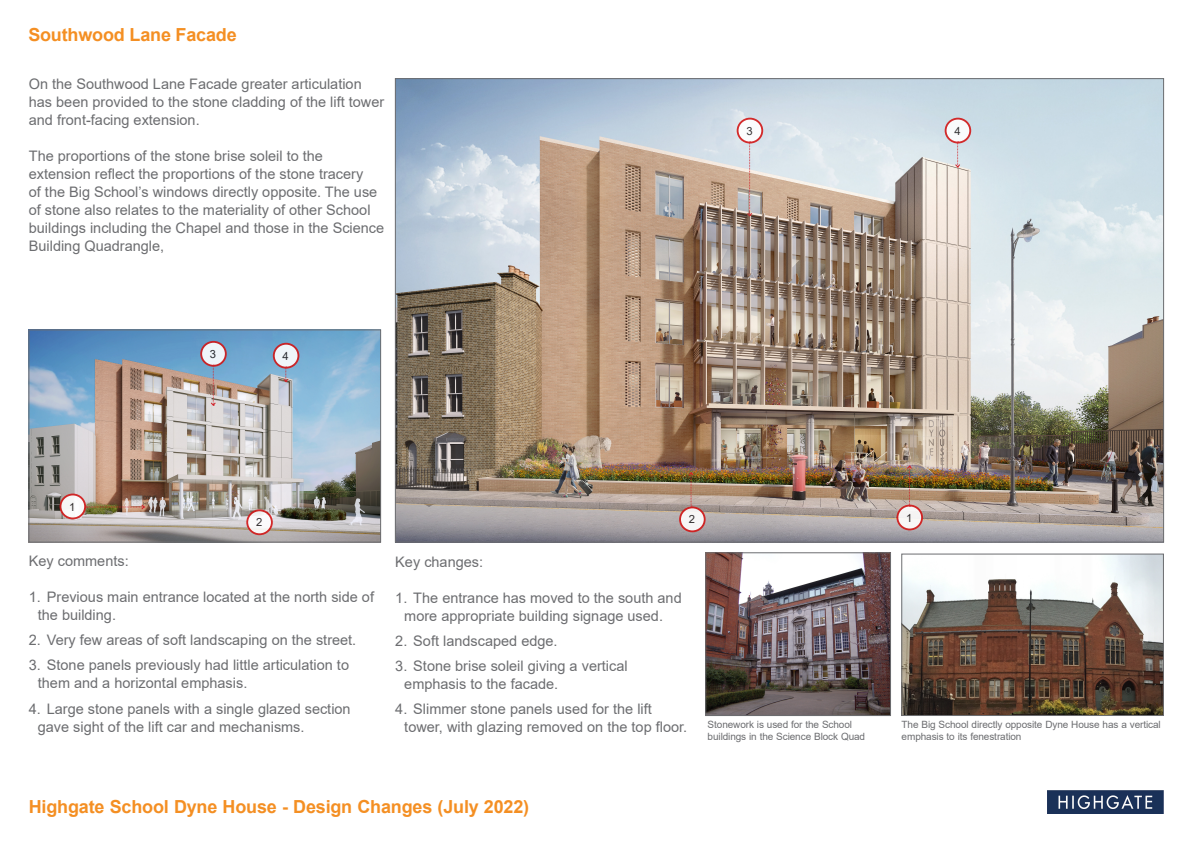
<style>
.page{position:relative;width:1192px;height:842px;background:#fff}
.page>*{position:absolute;margin:0;border:0;box-sizing:border-box;transform-origin:0 0}
.Body_Text{font:700 18px "Arial";letter-spacing:-.01em;color:#f48f23}
.Body_Text-2{font:14.5px/18px "Arial";color:#6c6d70}
.t1{font:11.25px "Arial";color:#231f20}
.captions{font:10px/12.1px "Arial";letter-spacing:-.01em;color:#6c6d70}
</style>
<div class="page">
<img style="left:1047px;top:791px;width:116px;height:23px">
<img style="left:31px;top:332px;width:348px;height:208px">
<div style="left:29px;top:330px;width:352px;height:212px;border:1px solid #6c6d70"></div>
<img style="left:708px;top:555px;width:181px;height:159px">
<div style="left:706px;top:553px;width:185px;height:163px;border:1px solid #6c6d70"></div>
<img style="left:397px;top:81px;width:765px;height:459px">
<img style="left:904px;top:556px;width:258px;height:158px">
<div style="left:902px;top:554px;width:262px;height:162px;border:1px solid #6c6d70"></div>
<div style="left:738px;top:119px;width:24px;height:24px;background:#fff;border-radius:50%"></div>
<div style="left:737px;top:118px;width:26px;height:25px;border:2px solid #d21717;border-radius:50%"></div>
<svg style="left:746px;top:142px;width:7px;height:75px"></svg>
<div style="left:946px;top:119px;width:24px;height:24px;background:#fff;border-radius:50%"></div>
<div style="left:945px;top:118px;width:26px;height:25px;border:2px solid #d21717;border-radius:50%"></div>
<svg style="left:954px;top:142px;width:7px;height:26px"></svg>
<svg style="left:897px;top:505px;width:25px;height:24px"></svg>
<div style="left:896px;top:505px;width:27px;height:25px;border:2px solid #d21717;border-radius:50%"></div>
<svg style="left:906px;top:465px;width:7px;height:42px"></svg>
<div style="left:60px;top:494px;width:25px;height:24px;background:#fff;border-radius:50%"></div>
<div style="left:60px;top:494px;width:26px;height:25px;border:2px solid #d21717;border-radius:50%"></div>
<svg style="left:86px;top:504px;width:59px;height:6px"></svg>
<svg style="left:201px;top:342px;width:25px;height:24px"></svg>
<div style="left:200px;top:341px;width:27px;height:26px;border:2px solid #d21717;border-radius:50%"></div>
<svg style="left:210px;top:365px;width:6px;height:41px"></svg>
<svg style="left:274px;top:344px;width:24px;height:24px"></svg>
<div style="left:273px;top:343px;width:26px;height:26px;border:2px solid #d21717;border-radius:50%"></div>
<svg style="left:283px;top:367px;width:6px;height:16px"></svg>
<svg style="left:680px;top:507px;width:25px;height:24px"></svg>
<div style="left:679px;top:506px;width:27px;height:26px;border:2px solid #d21717;border-radius:50%"></div>
<svg style="left:688px;top:472px;width:6px;height:35px"></svg>
<div style="left:247px;top:510px;width:25px;height:24px;background:#fff;border-radius:50%"></div>
<div style="left:246px;top:509px;width:27px;height:26px;border:2px solid #d21717;border-radius:50%"></div>
<p class="Body_Text" style="left:28px;top:22px;width:210px">Southwood Lane Facade</p>
<p class="Body_Text-2" style="left:29px;top:75px;width:357px">On the Southwood Lane Facade greater articulation has been provided to the stone cladding of the lift tower and front-facing extension.</p>
<p class="Body_Text-2" style="left:29px;top:147px;width:357px">The proportions of the stone brise soleil to the extension reflect the proportions of the stone tracery<br>of the Big School’s windows directly opposite. The use of stone also relates to the materiality of other School buildings including the Chapel and those in the Science Building Quadrangle,</p>
<p class="t1" style="left:210px;top:346px;width:8px">3</p>
<p class="t1" style="left:283px;top:348px;width:8px">4</p>
<p class="t1" style="left:746px;top:123px;width:8px">3</p>
<p class="t1" style="left:954px;top:123px;width:8px">4</p>
<p class="t1" style="left:69px;top:499px;width:8px">1</p>
<p class="t1" style="left:256px;top:515px;width:8px">2</p>
<p class="t1" style="left:689px;top:512px;width:8px">2</p>
<p class="Body_Text-2" style="left:29px;top:552px;width:101px">Key comments:</p>
<p class="Body_Text-2" style="left:38px;top:588px;width:338px;text-indent:-9px">1. Previous main entrance located at the north side of the building.</p>
<p class="Body_Text-2" style="left:29px;top:631px;width:329px">2. Very few areas of soft landscaping on the street.</p>
<p class="Body_Text-2" style="left:38px;top:656px;width:313px;text-indent:-9px">3. Stone panels previously had little articulation to them and a horizontal emphasis.</p>
<p class="Body_Text-2" style="left:38px;top:699px;width:314px;text-indent:-9px">4. Large stone panels with a single glazed section gave sight of the lift car and mechanisms.</p>
<p class="Body_Text-2" style="left:395px;top:553px;width:89px">Key changes:</p>
<p class="Body_Text-2" style="left:404px;top:589px;width:279px;text-indent:-9px">1. The entrance has moved to the south and more appropriate building signage used.</p>
<p class="Body_Text-2" style="left:395px;top:632px;width:164px">2. Soft landscaped edge.</p>
<p class="Body_Text-2" style="left:404px;top:657px;width:225px;text-indent:-9px">3. Stone brise soleil giving a vertical emphasis to the facade.</p>
<p class="Body_Text-2" style="left:404px;top:700px;width:284px;text-indent:-9px">4. Slimmer stone panels used for the lift tower, with glazing removed on the top floor.</p>
<p class="captions" style="left:708px;top:718px;width:159px">Stonework is used for the School buildings in the Science Block Quad</p>
<p class="Body_Text" style="left:29px;top:794px;width:502px">Highgate School Dyne House - Design Changes (July 2022)</p>
<p class="t1" style="left:906px;top:510px;width:8px">1</p>
<p class="captions" style="left:902px;top:718px;width:261px">The Big School directly opposite Dyne House has a vertical emphasis to its fenestration</p>
</div>
